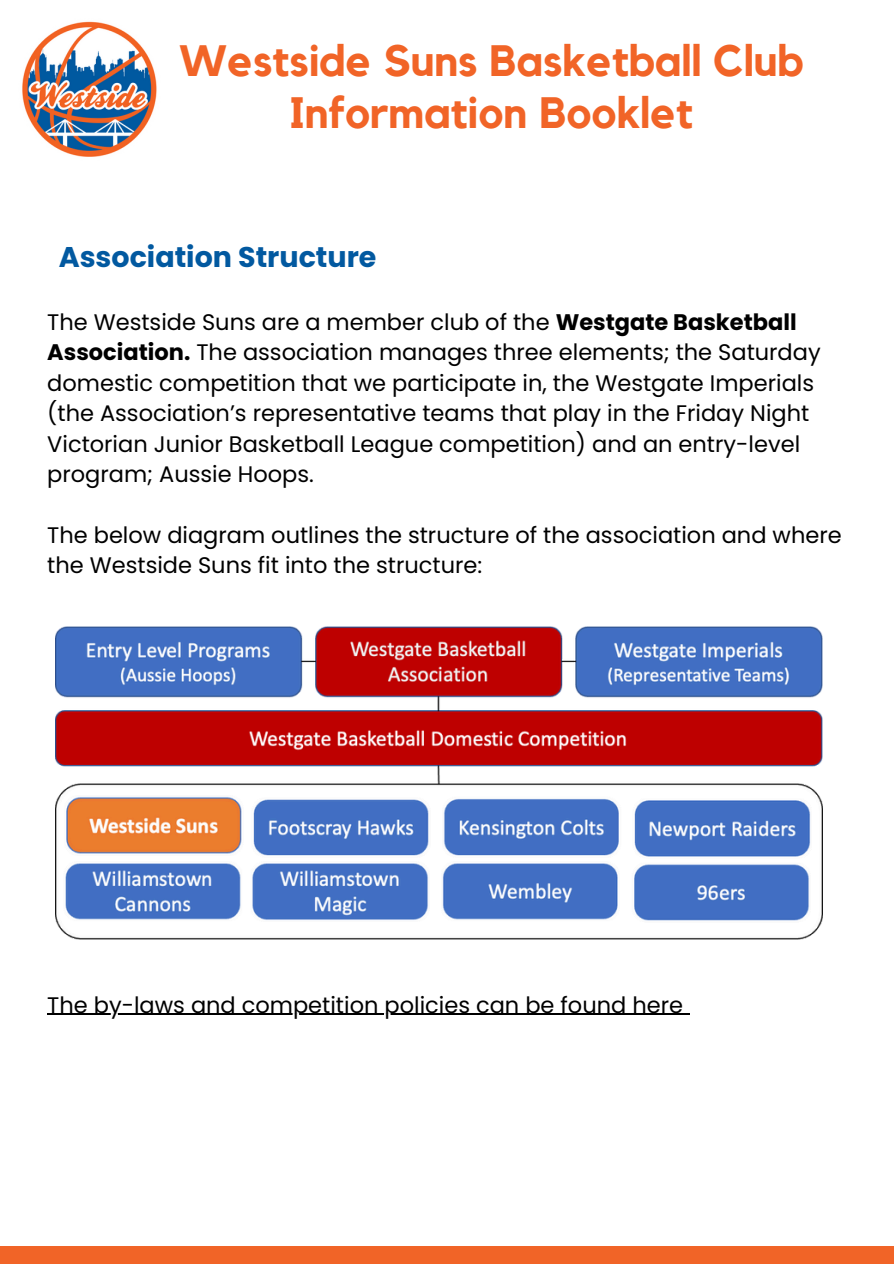
<style>
.page{position:relative;width:894px;height:1264px;background:#fff}
.page>*{position:absolute;margin:0;border:0;box-sizing:border-box;transform-origin:0 0}
.t1{font:700 43.8px/51.8px "Kollektif";color:#f16427;text-align:center}
.t2{font:700 28.5px "Poppins";color:#0259a0}
.t3{font:22.5px/30.3px "Poppins";color:#000}
.s1{font-weight:700}
</style>
<div class="page">
<div style="left:0;top:1245px;width:893px;height:18px;background:#f16427"></div>
<img style="left:22px;top:21px;width:135px;height:136px">
<img style="left:56px;top:626px;width:766px;height:313px">
<hr style="left:47px;top:1013px;width:636px;height:1px;background:#000">
<p class="t1" style="left:179px;top:36px;width:625px">Westside Suns Basketball Club<br>Information Booklet</p>
<p class="t2" style="left:59px;top:237px;width:319px">Association Structure</p>
<h2 class="t3" style="left:47px;top:307px;width:774px">The Westside Suns are a member club of the <span class="s1">Westgate Basketball Association.</span> The association manages three elements; the Saturday domestic competition that we participate in, the Westgate Imperials (the Association’s representative teams that play in the Friday Night Victorian Junior Basketball League competition) and an entry-level program; Aussie Hoops.</h2>
<p class="t3" style="left:47px;top:520px;width:795px">The below diagram outlines the structure of the association and where the Westside Suns fit into the structure:</p>
<p class="t3" style="left:47px;top:989px;width:637px">The by-laws and competition policies can be found here</p>
</div>
